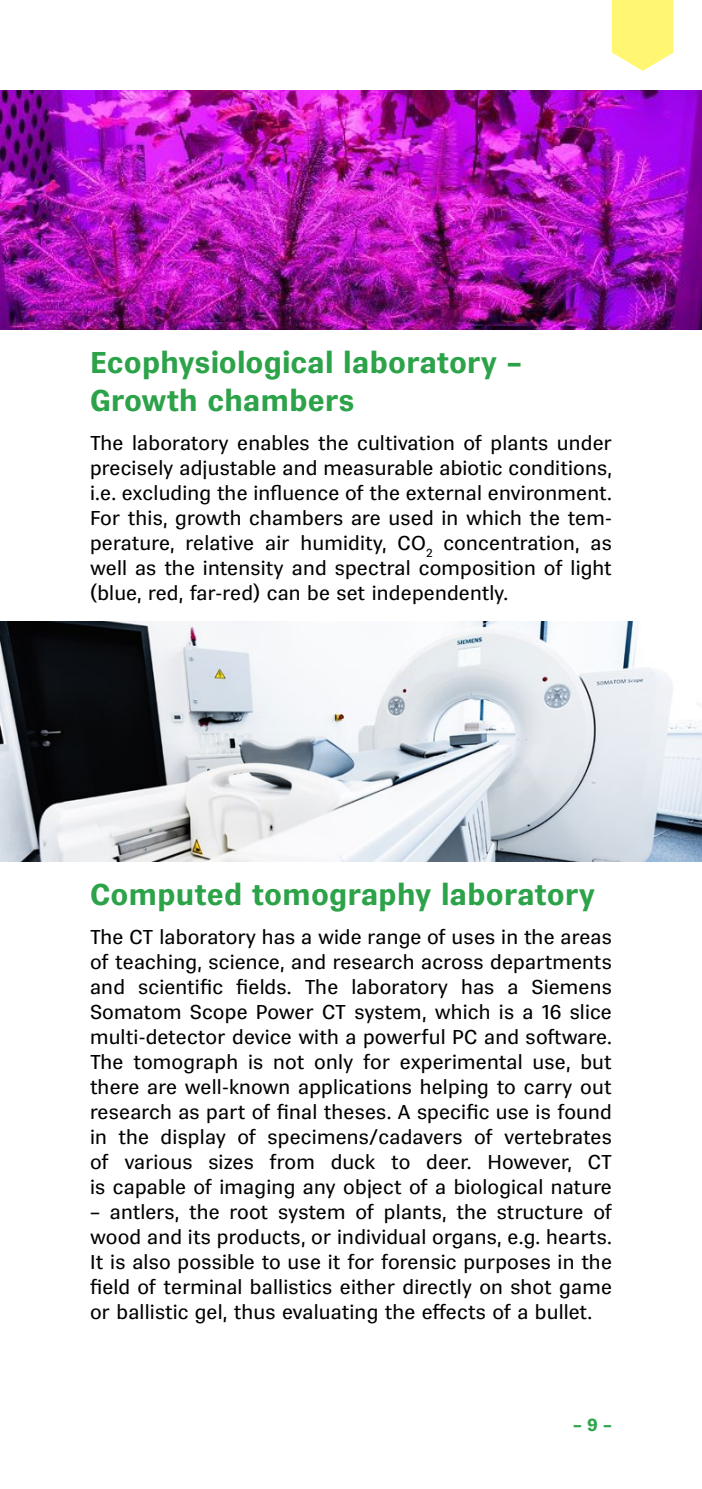
<style>
.page{position:relative;width:702px;height:1489px;background:#fff}
.page>*{position:absolute;margin:0;border:0;box-sizing:border-box;transform-origin:0 0}
.t1{font:700 30px/37.5px "Vegan Sans Premium";letter-spacing:.01em;color:#2ca249}
.t2{font:20px/25px "Vegan Sans Premium";letter-spacing:.01em;color:#000;text-align:justify}
.t3{font:700 17.5px "Vegan Sans Premium";color:#2da44a}
</style>
<div class="page">
<img style="left:0;top:90px;width:702px;height:240px">
<img style="left:0;top:621px;width:702px;height:240px">
<svg style="left:612px;top:0;width:61px;height:71px;background:#fff884"></svg>
<h1 class="t1" style="left:90px;top:344px;width:433px">Ecophysiological laboratory –<br>Growth chambers</h1>
<p class="t2" style="left:90px;top:431px;width:523px">The laboratory enables the cultivation of plants under precisely adjustable and measurable abiotic conditions, i.e. excluding the influence of the external environment.<br>For this, growth chambers are used in which the tem&shy;perature, relative air humidity, CO<sub>2</sub> concentration, as well as the intensity and spectral composition of light (blue, red, far-red) can be set independently.</p>
<h1 class="t1" style="left:90px;top:875px;width:506px">Computed tomography laboratory</h1>
<p class="t2" style="left:90px;top:924px;width:523px">The CT laboratory has a wide range of uses in the areas of teaching, science, and research across departments and scientific fields. The laboratory has a Siemens Somatom Scope Power CT system, which is a 16 slice multi-detector device with a powerful PC and software.<br>The tomograph is not only for experimental use, but there are well-known applications helping to carry out research as part of final theses. A specific use is found in the display of specimens/cadavers of vertebrates of various sizes from duck to deer. However, CT is capable of imaging any object of a biological nature</p>
<p class="t2" style="left:90px;top:1199px;width:523px">– antlers, the root system of plants, the structure of wood and its products, or individual organs, e.g. hearts.<br>It is also possible to use it for forensic purposes in the field of terminal ballistics either directly on shot game or ballistic gel, thus evaluating the effects of a bullet.</p>
<p class="t3" style="left:573px;top:1414px;width:40px">– 9 –</p>
</div>
